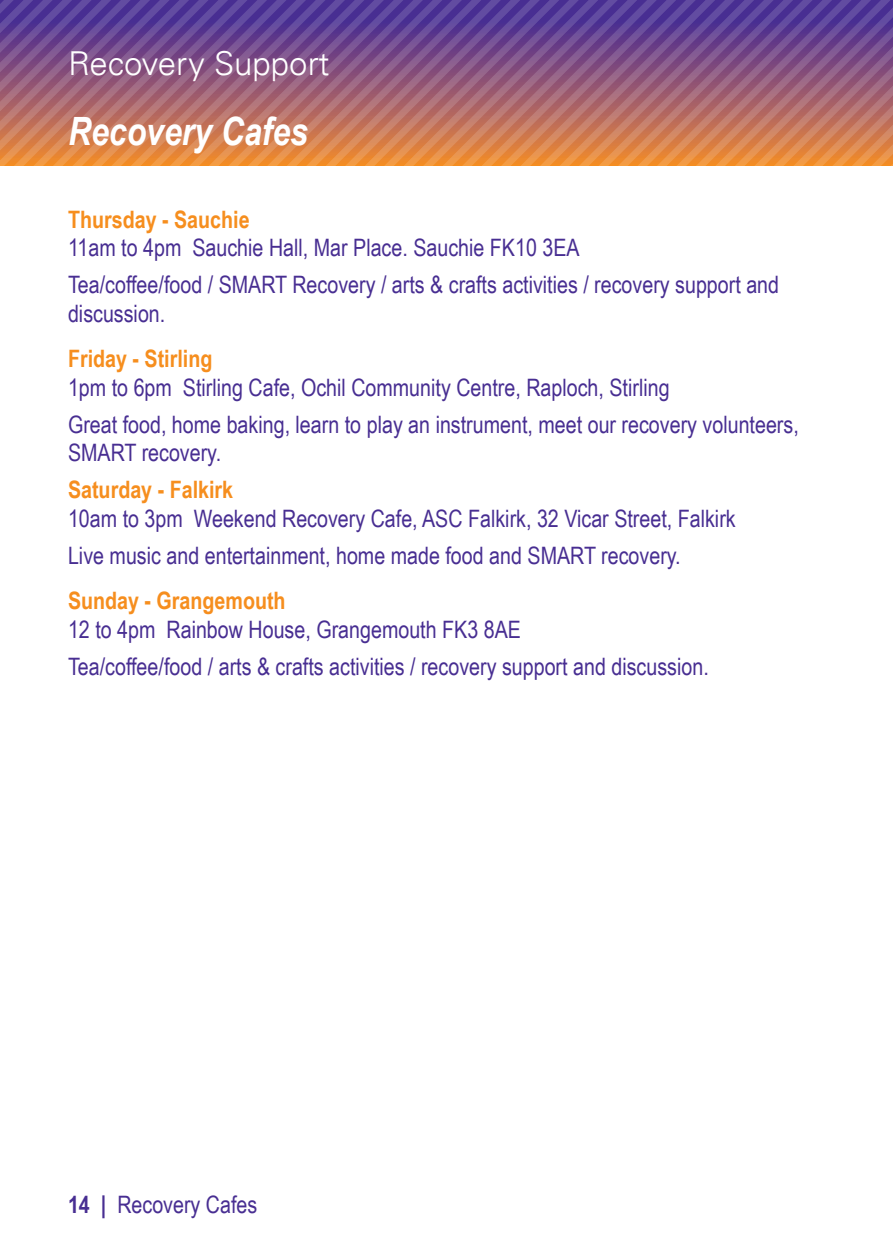
<style>
.page{position:relative;width:893px;height:1259px;background:#fff}
.page>*{position:absolute;margin:0;border:0;box-sizing:border-box;transform-origin:0 0}
.t1{font:italic 700 39px "Arial Narrow";color:#fff}
.t2{font:300 33px "Univers LT";color:#fff}
.t3{font:24px/28.5px "Arial Narrow";color:#482e92}
.t4{font:700 24px "Arial Narrow";color:#f68e1e}
.s1{font-weight:700}
</style>
<div class="page">
<svg style="left:0;top:0;width:893px;height:166px;background:#996176"></svg>
<p class="t2" style="left:68px;top:43px;width:263px">Recovery Support</p>
<p class="t1" style="left:68px;top:102px;width:241px">Recovery Cafes</p>
<p class="t4" style="left:68px;top:205px;width:183px">Thursday - Sauchie</p>
<p class="t3" style="left:68px;top:233px;width:513px">11am to 4pm Sauchie Hall, Mar Place. Sauchie FK10 3EA</p>
<p class="t3" style="left:68px;top:270px;width:713px">Tea/coffee/food / SMART Recovery / arts &amp; crafts activities / recovery support and discussion.</p>
<p class="t4" style="left:68px;top:345px;width:146px">Friday - Stirling</p>
<p class="t3" style="left:68px;top:373px;width:603px">1pm to 6pm Stirling Cafe, Ochil Community Centre, Raploch, Stirling</p>
<p class="t3" style="left:68px;top:410px;width:732px">Great food, home baking, learn to play an instrument, meet our recovery volunteers,<br>SMART recovery.</p>
<p class="t4" style="left:68px;top:476px;width:167px">Saturday - Falkirk</p>
<p class="t3" style="left:68px;top:504px;width:669px">10am to 3pm Weekend Recovery Cafe, ASC Falkirk, 32 Vicar Street, Falkirk</p>
<p class="t3" style="left:68px;top:541px;width:614px">Live music and entertainment, home made food and SMART recovery.</p>
<p class="t4" style="left:68px;top:587px;width:219px">Sunday - Grangemouth</p>
<p class="t3" style="left:68px;top:615px;width:454px">12 to 4pm Rainbow House, Grangemouth FK3 8AE</p>
<p class="t3" style="left:68px;top:652px;width:642px">Tea/coffee/food / arts &amp; crafts activities / recovery support and discussion.</p>
<p class="t3" style="left:68px;top:1190px;width:191px"><span class="s1">14 |</span> Recovery Cafes</p>
</div>
